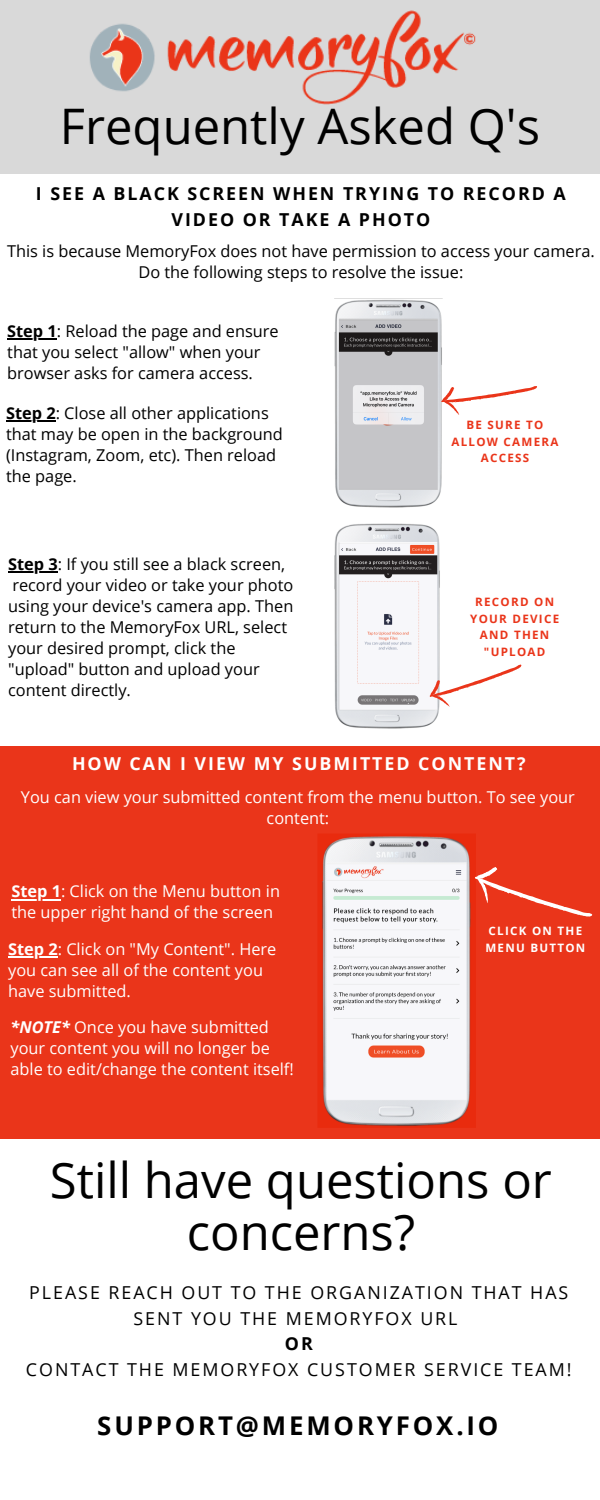
<style>
.page{position:relative;width:600px;height:1500px;background:#fff}
.page>*{position:absolute;margin:0;border:0;box-sizing:border-box;transform-origin:0 0}
.t1{font:49px/52.5px "Open Sans";color:#000;text-align:center}
.t2{font:700 25.8px "Open Sans";letter-spacing:.11em;color:#000}
.t3{font:17.8px/25.5px "Open Sans";letter-spacing:.11em;color:#000;text-align:center}
.t4{font:700 17.8px/25.5px "Open Sans";letter-spacing:.11em;color:#000;text-align:center}
.t5{font:700 17.8px "Open Sans";letter-spacing:.11em;color:#fff}
.t6{font:16.3px/21px "Open Sans";color:#000}
.t7{font:16.3px/21px "Open Sans";color:#fff}
.t8{font:700 11.6px/16.5px "Open Sans";letter-spacing:.11em;color:#ea351a;text-align:center}
.t9{font:700 11.6px/16.5px "Open Sans";letter-spacing:.11em;color:#fff}
.s1{font-weight:700}
.s2{font-weight:700;font-style:italic}
</style>
<div class="page">
<div style="left:0;top:0;width:600px;height:173px;background:#d9d9d9"></div>
<img style="left:89px;top:10px;width:387px;height:95px">
<img style="left:334px;top:298px;width:108px;height:210px">
<img style="left:334px;top:523px;width:106px;height:206px">
<svg style="left:439px;top:383px;width:98px;height:35px"></svg>
<svg style="left:425px;top:662px;width:97px;height:50px"></svg>
<div style="left:0;top:746px;width:600px;height:392px;background:#ea351a"></div>
<img style="left:318px;top:834px;width:158px;height:293px">
<hr style="left:7px;top:339px;width:50px;height:1px;background:#000">
<hr style="left:6px;top:421px;width:50px;height:1px;background:#000">
<hr style="left:8px;top:571px;width:50px;height:2px;background:#000">
<hr style="left:11px;top:899px;width:50px;height:1px;background:#fff">
<hr style="left:8px;top:956px;width:50px;height:2px;background:#fff">
<svg style="left:470px;top:862px;width:123px;height:71px"></svg>
<p class="t1" style="left:60px;top:99px;width:482px">Frequently Asked Q's</p>
<p class="t4" style="left:36px;top:181px;width:531px">I SEE A BLACK SCREEN WHEN TRYING TO RECORD A<br>VIDEO OR TAKE A PHOTO</p>
<p class="t6" style="left:7px;top:240px;width:589px;text-align:center">This is because MemoryFox does not have permission to access your camera.<br>Do the following steps to resolve the issue:</p>
<p class="t6" style="left:7px;top:320px;width:273px"><span class="s1">Step 1</span>: Reload the page and ensure that you select "allow" when your browser asks for camera access.</p>
<p class="t6" style="left:6px;top:402px;width:278px"><span class="s1">Step 2</span>: Close all other applications that may be open in the background (Instagram, Zoom, etc). Then reload the page.</p>
<p class="t6" style="left:8px;top:553px;width:287px"><span class="s1">Step 3</span>: If you still see a black screen, record your video or take your photo using your device's camera app. Then return to the MemoryFox URL, select your desired prompt, click the "upload" button and upload your content directly.</p>
<p class="t8" style="left:451px;top:417px;width:109px">BE SURE TO<br>ALLOW CAMERA<br>ACCESS</p>
<p class="t8" style="left:470px;top:594px;width:90px">RECORD ON<br>YOUR DEVICE<br>AND THEN "UPLOAD</p>
<p class="t5" style="left:72px;top:751px;width:455px">HOW CAN I VIEW MY SUBMITTED CONTENT?</p>
<p class="t7" style="left:21px;top:786px;width:555px;text-align:center">You can view your submitted content from the menu button. To see your content:</p>
<p class="t7" style="left:11px;top:881px;width:270px"><span class="s1">Step 1</span>: Click on the Menu button in the upper right hand of the screen</p>
<p class="t7" style="left:8px;top:938px;width:270px"><span class="s1">Step 2</span>: Click on "My Content". Here you can see all of the content you have submitted.</p>
<p class="t7" style="left:10px;top:1016px;width:285px"><span class="s2">*NOTE*</span> Once you have submitted your content you will no longer be able to edit/change the content itself!</p>
<p class="t9" style="left:485px;top:923px;width:101px">CLICK ON THE<br>MENU BUTTON</p>
<p class="t1" style="left:50px;top:1153px;width:504px">Still have questions or concerns?</p>
<p class="t3" style="left:29px;top:1280px;width:541px">PLEASE REACH OUT TO THE ORGANIZATION THAT HAS<br>SENT YOU THE MEMORYFOX URL</p>
<p class="t4" style="left:285px;top:1331px;width:29px">OR</p>
<p class="t3" style="left:26px;top:1356px;width:547px">CONTACT THE MEMORYFOX CUSTOMER SERVICE TEAM!</p>
<p class="t2" style="left:97px;top:1407px;width:403px">SUPPORT@MEMORYFOX.IO</p>
</div>
